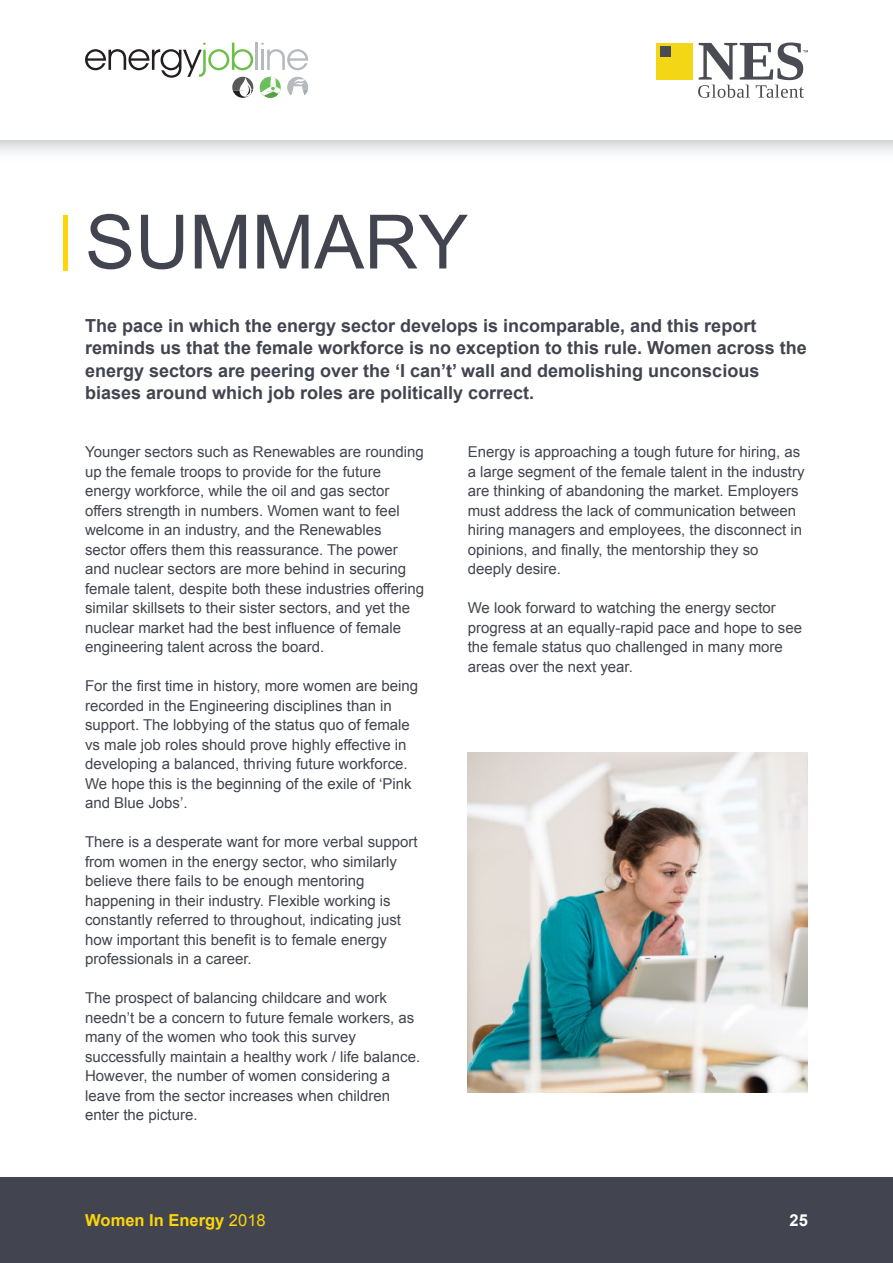
<style>
.page{position:relative;width:893px;height:1263px;background:#fff}
.page>*{position:absolute;margin:0;border:0;box-sizing:border-box;transform-origin:0 0}
.t1{font:75px "Arial";color:#42454f}
.t2{font:700 18px/22.5px "Arial";color:#42454f}
.t3{font:700 16.5px "Arial";color:#fcd60b}
.t4{font:700 16.5px "Arial";color:#fff}
.t5{font:15px/19.5px "Arial";color:#42454f}
.s1{font-weight:400}
</style>
<div class="page">
<div style="left:0;top:1178px;width:893px;height:85px;background:#42454f"></div>
<svg style="left:260px;top:77px;width:21px;height:21px"></svg>
<hr style="left:255px;top:43px;width:3px;height:27px;background:#b6babd">
<svg style="left:85px;top:43px;width:168px;height:55px"></svg>
<svg style="left:261px;top:43px;width:47px;height:27px"></svg>
<svg style="left:287px;top:77px;width:21px;height:18px"></svg>
<div style="left:656px;top:43px;width:37px;height:36px;background:#f3d717"></div>
<div style="left:660px;top:46px;width:10px;height:11px;background:#4b4c53"></div>
<svg style="left:698px;top:43px;width:110px;height:55px"></svg>
<div style="left:0;top:140px;width:893px;height:22px;background:linear-gradient(to bottom,#d8dbdc,#fff)"></div>
<hr style="left:64px;top:215px;width:4px;height:55px;background:#fcd60b">
<img style="left:468px;top:753px;width:340px;height:340px">
<h1 class="t1" style="left:85px;top:193px;width:385px">SUMMARY</h1>
<p class="t2" style="left:85px;top:315px;width:723px">The pace in which the energy sector develops is incomparable, and this report reminds us that the female workforce is no exception to this rule. Women across the energy sectors are peering over the ‘I can’t’ wall and demolishing unconscious biases around which job roles are politically correct.</p>
<p class="t5" style="left:85px;top:442px;width:341px">Younger sectors such as Renewables are rounding up the female troops to provide for the future energy workforce, while the oil and gas sector offers strength in numbers. Women want to feel welcome in an industry, and the Renewables sector offers them this reassurance. The power and nuclear sectors are more behind in securing female talent, despite both these industries offering similar skillsets to their sister sectors, and yet the nuclear market had the best influence of female engineering talent across the board.</p>
<p class="t5" style="left:85px;top:676px;width:335px">For the first time in history, more women are being recorded in the Engineering disciplines than in support. The lobbying of the status quo of female vs male job roles should prove highly effective in developing a balanced, thriving future workforce.<br>We hope this is the beginning of the exile of ‘Pink and Blue Jobs’.</p>
<p class="t5" style="left:85px;top:832px;width:334px">There is a desperate want for more verbal support from women in the energy sector, who similarly believe there fails to be enough mentoring happening in their industry. Flexible working is constantly referred to throughout, indicating just how important this benefit is to female energy professionals in a career.</p>
<p class="t5" style="left:85px;top:988px;width:337px">The prospect of balancing childcare and work needn’t be a concern to future female workers, as many of the women who took this survey successfully maintain a healthy work / life balance.<br>However, the number of women considering a leave from the sector increases when children enter the picture.</p>
<p class="t5" style="left:468px;top:442px;width:338px">Energy is approaching a tough future for hiring, as a large segment of the female talent in the industry are thinking of abandoning the market. Employers must address the lack of communication between hiring managers and employees, the disconnect in opinions, and finally, the mentorship they so deeply desire.</p>
<p class="t5" style="left:468px;top:598px;width:336px">We look forward to watching the energy sector progress at an equally-rapid pace and hope to see the female status quo challenged in many more areas over the next year.</p>
<p class="t3" style="left:85px;top:1209px;width:182px">Women In Energy <span class="s1">2018</span></p>
<p class="t4" style="left:790px;top:1209px;width:20px">25</p>
</div>
